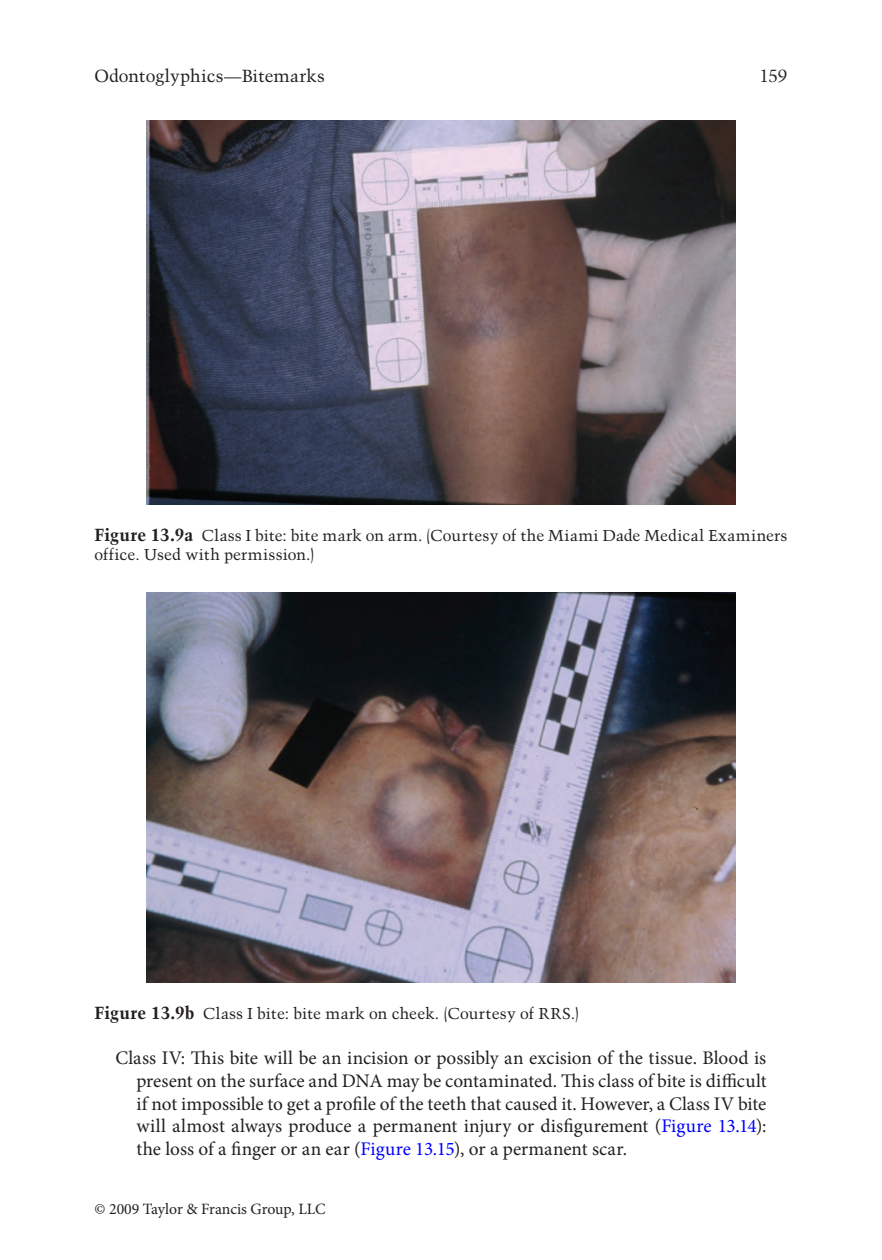
<style>
.page{position:relative;width:882px;height:1260px;background:#fff}
.page>*{position:absolute;margin:0;border:0;box-sizing:border-box;transform-origin:0 0}
.t1{font:19.25px/22.8px "Minion Pro";letter-spacing:-.005em;color:#231f20;text-align:justify}
.t2{font:17.5px "Trump Mediaeval LT Std";letter-spacing:-.005em;color:#231f20}
.t3{font:15.75px/19.2px "Trump Mediaeval LT Std";letter-spacing:.01em;color:#231f20}
.t4{font:15.75px "Minion Pro";letter-spacing:-.005em;color:#231f20}
.s1{font-weight:700;font-size:17.5px}
.s2{color:#00f}
</style>
<div class="page">
<img style="left:147px;top:121px;width:588px;height:383px">
<img style="left:147px;top:592px;width:588px;height:390px">
<p class="t2" style="left:94px;top:65px;width:232px">Odontoglyphics—Bitemarks</p>
<p class="t2" style="left:759px;top:65px;width:30px">159</p>
<p class="t3" style="left:94px;top:526px;width:695px"><span class="s1">Figure 13.9a</span> Class I bite: bite mark on arm. (Courtesy of the Miami Dade Medical Examiners office. Used with permission.)</p>
<p class="t3" style="left:94px;top:1004px;width:486px"><span class="s1">Figure 13.9b</span> Class I bite: bite mark on cheek. (Courtesy of RRS.)</p>
<p class="t1" style="left:137px;top:1047px;width:632px;text-indent:-21px">Class IV: This bite will be an incision or possibly an excision of the tissue. Blood is present on the surface and DNA may be contaminated. This class of bite is difficult if not impossible to get a profile of the teeth that caused it. However, a Class IV bite will almost always produce a permanent injury or disfigurement (<span class="s2">Figure 13.14</span>): the loss of a finger or an ear (<span class="s2">Figure 13.15</span>), or a permanent scar.</p>
<p class="t4" style="left:94px;top:1198px;width:233px">© 2009 Taylor &amp; Francis Group, LLC</p>
</div>
